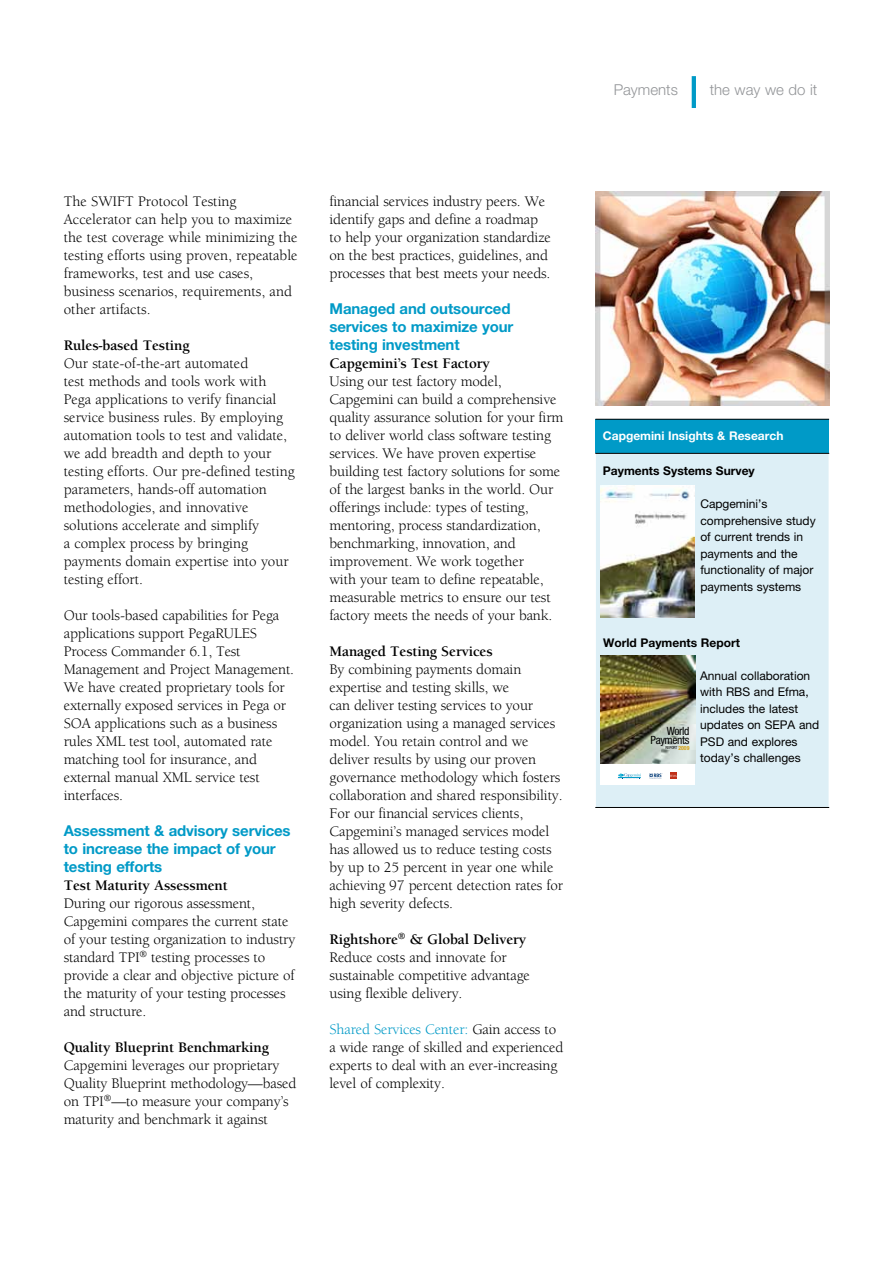
<style>
.page{position:relative;width:893px;height:1263px;background:#fff}
.page>*{position:absolute;margin:0;border:0;box-sizing:border-box;transform-origin:0 0}
.t1{font:15px/18px "Berkeley Std";letter-spacing:-.01em;color:#000}
.t2{font:700 15px/18px "Helvetica Neue LT Std";letter-spacing:-.01em;color:#009ac7}
.t3{font:700 15px "Berkeley Std";letter-spacing:-.01em;color:#000}
.t4{font:300 15px "Helvetica Neue LT Std";color:#939598}
.t5{font:12px/16.5px "Helvetica Neue LT Std";color:#000}
.t6{font:700 12px "Helvetica Neue LT Std";color:#000}
.t7{font:700 12px "Helvetica Neue LT Std";color:#fff}
.t8{font:condensed 11.4px/9px "Helvetica Neue LT Std";letter-spacing:-.035em;color:#000;text-align:right}
.t9{font:condensed 4.05px "Helvetica Neue LT Std";letter-spacing:-.015em;color:#000}
.s1{font-weight:700}
.s2{color:#009ac7}
.s3{font-weight:700;font-size:5.7px;color:#d59f10}
</style>
<div class="page">
<hr style="left:692px;top:76px;width:4px;height:32px;background:#009ac7">
<div style="left:595px;top:419px;width:234px;height:34px;background:#009ac7"></div>
<div style="left:595px;top:453px;width:234px;height:354px;background:#ddeff6"></div>
<hr style="left:595px;top:454px;width:1px;height:353px;background:#fff">
<hr style="left:595px;top:807px;width:234px;height:1px;background:#000">
<hr style="left:595px;top:419px;width:234px;height:1px;background:#000">
<hr style="left:595px;top:453px;width:234px;height:1px;background:#000">
<img style="left:600px;top:485px;width:94px;height:133px">
<div style="left:601px;top:655px;width:94px;height:130px;background:#fff"></div>
<svg style="left:618px;top:773px;width:23px;height:6px"></svg>
<svg style="left:649px;top:773px;width:14px;height:6px"></svg>
<div style="left:670px;top:772px;width:7px;height:7px;background:#c0311a"></div>
<svg style="left:670px;top:775px;width:7px;height:2px"></svg>
<img style="left:601px;top:655px;width:94px;height:108px">
<img style="left:595px;top:191px;width:234px;height:215px">
<p class="t1" style="left:64px;top:193px;width:235px">The SWIFT Protocol Testing Accelerator can help you to maximize the test coverage while minimizing the testing efforts using proven, repeatable frameworks, test and use cases, business scenarios, requirements, and other artifacts.</p>
<p class="t3" style="left:64px;top:338px;width:127px">Rules-based Testing</p>
<p class="t1" style="left:64px;top:355px;width:232px">Our state-of-the-art automated<br>test methods and tools work with Pega applications to verify financial service business rules. By employing automation tools to test and validate, we add breadth and depth to your testing efforts. Our pre-defined testing parameters, hands-off automation methodologies, and innovative solutions accelerate and simplify<br>a complex process by bringing payments domain expertise into your testing effort.</p>
<p class="t1" style="left:64px;top:607px;width:232px">Our tools-based capabilities for Pega applications support PegaRULES Process Commander 6.1, Test Management and Project Management.<br>We have created proprietary tools for externally exposed services in Pega or SOA applications such as a business rules XML test tool, automated rate matching tool for insurance, and external manual XML service test interfaces.</p>
<p class="t2" style="left:64px;top:822px;width:228px">Assessment &amp; advisory services to increase the impact of your testing efforts</p>
<p class="t3" style="left:64px;top:878px;width:166px">Test Maturity Assessment</p>
<p class="t1" style="left:64px;top:895px;width:233px">During our rigorous assessment, Capgemini compares the current state of your testing organization to industry standard TPI<sup>®</sup> testing processes to provide a clear and objective picture of the maturity of your testing processes and structure.</p>
<p class="t3" style="left:64px;top:1040px;width:207px">Quality Blueprint Benchmarking</p>
<p class="t1" style="left:64px;top:1057px;width:234px">Capgemini leverages our proprietary Quality Blueprint methodology—based on TPI<sup>®</sup>—to measure your company’s maturity and benchmark it against</p>
<p class="t1" style="left:330px;top:193px;width:223px">financial services industry peers. We identify gaps and define a roadmap to help your organization standardize on the best practices, guidelines, and processes that best meets your needs.</p>
<p class="t2" style="left:330px;top:300px;width:185px">Managed and outsourced services to maximize your testing investment</p>
<p class="t3" style="left:330px;top:356px;width:162px">Capgemini’s Test Factory</p>
<p class="t1" style="left:330px;top:373px;width:235px">Using our test factory model, Capgemini can build a comprehensive quality assurance solution for your firm to deliver world class software testing services. We have proven expertise building test factory solutions for some of the largest banks in the world. Our offerings include: types of testing, mentoring, process standardization, benchmarking, innovation, and improvement. We work together<br>with your team to define repeatable, measurable metrics to ensure our test factory meets the needs of your bank.</p>
<p class="t3" style="left:330px;top:644px;width:165px">Managed Testing Services</p>
<p class="t1" style="left:330px;top:661px;width:235px">By combining payments domain expertise and testing skills, we<br>can deliver testing services to your organization using a managed services model. You retain control and we deliver results by using our proven governance methodology which fosters collaboration and shared responsibility.<br>For our financial services clients, Capgemini’s managed services model has allowed us to reduce testing costs by up to 25 percent in year one while achieving 97 percent detection rates for high severity defects.</p>
<p class="t1" style="left:330px;top:931px;width:202px"><span class="s1">Rightshore</span><sup>®</sup> <span class="s1">&amp; Global Delivery<br></span>Reduce costs and innovate for sustainable competitive advantage using flexible delivery.</p>
<p class="t1" style="left:330px;top:1021px;width:235px"><span class="s2">Shared Services Center:</span> Gain access to a wide range of skilled and experienced experts to deal with an ever-increasing level of complexity.</p>
<p class="t4" style="left:614px;top:80px;width:66px">Payments</p>
<p class="t4" style="left:710px;top:80px;width:109px">the way we do it</p>
<p class="t7" style="left:603px;top:428px;width:182px">Capgemini Insights &amp; Research</p>
<p class="t6" style="left:603px;top:463px;width:153px">Payments Systems Survey</p>
<p class="t5" style="left:700px;top:495px;width:117px">Capgemini’s comprehensive study of current trends in payments and the functionality of major payments systems</p>
<p class="t6" style="left:603px;top:635px;width:138px">World Payments Report</p>
<p class="t5" style="left:700px;top:667px;width:121px">Annual collaboration with RBS and Efma, includes the latest updates on SEPA and<br>PSD and explores today’s challenges</p>
<p class="t8" style="left:651px;top:726px;width:40px">World<br>Payments</p>
<p class="t9" style="left:665px;top:745px;width:25px">REPORT <span class="s3">2009</span></p>
</div>
